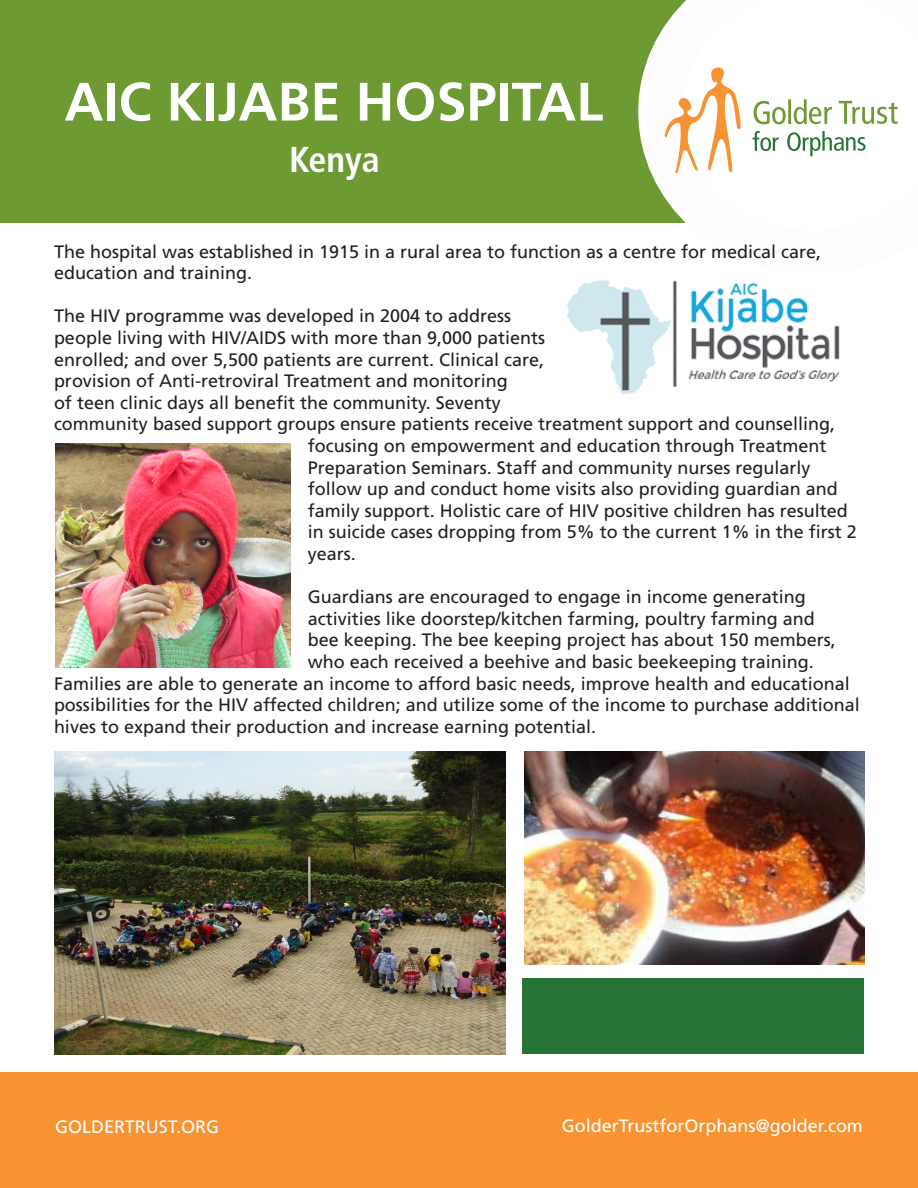
<style>
.page{position:relative;width:918px;height:1188px;background:#fff}
.page>*{position:absolute;margin:0;border:0;box-sizing:border-box;transform-origin:0 0}
.t1{font:700 54px "Frutiger LT Std";color:#fff}
.t2{font:700 condensed 36px "Frutiger LT Std";color:#fff}
.t3{font:18px/21.6px "Frutiger LT Std";color:#231f20}
.t4{font:18px "Frutiger LT Std";color:#fff}
</style>
<div class="page">
<div style="left:0;top:1073px;width:918px;height:115px;background:#f79332"></div>
<div style="left:0;top:0;width:918px;height:222px;background:#6e9a34"></div>
<svg style="left:638px;top:0;width:280px;height:223px;background:#f4f6ef"></svg>
<svg style="left:665px;top:68px;width:76px;height:105px;background:#fce2ca"></svg>
<svg style="left:754px;top:101px;width:32px;height:23px"></svg>
<hr style="left:788px;top:99px;width:3px;height:25px;background:#6e9a34">
<svg style="left:794px;top:99px;width:38px;height:25px"></svg>
<svg style="left:839px;top:101px;width:59px;height:23px"></svg>
<svg style="left:753px;top:131px;width:26px;height:20px"></svg>
<svg style="left:787px;top:131px;width:79px;height:25px;background:#c9dccc"></svg>
<img style="left:567px;top:280px;width:273px;height:115px">
<img style="left:56px;top:444px;width:235px;height:224px">
<img style="left:524px;top:752px;width:340px;height:212px">
<img style="left:54px;top:752px;width:451px;height:302px">
<div style="left:523px;top:978px;width:341px;height:76px;background:#267434"></div>
<p class="t1" style="left:64px;top:70px;width:540px">AIC KIJABE HOSPITAL</p>
<p class="t2" style="left:289px;top:138px;width:92px">Kenya</p>
<p class="t3" style="left:54px;top:241px;width:769px">The hospital was established in 1915 in a rural area to function as a centre for medical care, education and training.</p>
<p class="t3" style="left:54px;top:305px;width:459px">The HIV programme was developed in 2004 to address</p>
<p class="t3" style="left:54px;top:327px;width:493px">people living with HIV/AIDS with more than 9,000 patients</p>
<p class="t3" style="left:54px;top:349px;width:492px">enrolled; and over 5,500 patients are current. Clinical care,</p>
<p class="t3" style="left:54px;top:370px;width:455px">provision of Anti-retroviral Treatment and monitoring</p>
<p class="t3" style="left:54px;top:392px;width:448px">of teen clinic days all benefit the community. Seventy</p>
<p class="t3" style="left:54px;top:413px;width:783px">community based support groups ensure patients receive treatment support and counselling,</p>
<p class="t3" style="left:308px;top:435px;width:520px">focusing on empowerment and education through Treatment</p>
<p class="t3" style="left:308px;top:457px;width:504px">Preparation Seminars. Staff and community nurses regularly</p>
<p class="t3" style="left:308px;top:478px;width:532px">follow up and conduct home visits also providing guardian and</p>
<p class="t3" style="left:308px;top:500px;width:542px">family support. Holistic care of HIV positive children has resulted</p>
<p class="t3" style="left:308px;top:521px;width:551px">in suicide cases dropping from 5% to the current 1% in the first 2</p>
<p class="t3" style="left:308px;top:543px;width:50px">years.</p>
<p class="t3" style="left:308px;top:586px;width:500px">Guardians are encouraged to engage in income generating</p>
<p class="t3" style="left:308px;top:608px;width:509px">activities like doorstep/kitchen farming, poultry farming and</p>
<p class="t3" style="left:308px;top:629px;width:530px">bee keeping. The bee keeping project has about 150 members,</p>
<p class="t3" style="left:308px;top:651px;width:508px">who each received a beehive and basic beekeeping training.</p>
<p class="t3" style="left:54px;top:673px;width:797px">Families are able to generate an income to afford basic needs, improve health and educational</p>
<p class="t3" style="left:54px;top:694px;width:807px">possibilities for the HIV affected children; and utilize some of the income to purchase additional</p>
<p class="t3" style="left:54px;top:716px;width:544px">hives to expand their production and increase earning potential.</p>
<p class="t4" style="left:55px;top:1116px;width:166px">GOLDERTRUST.ORG</p>
<p class="t4" style="left:562px;top:1115px;width:303px">GolderTrustforOrphans@golder.com</p>
</div>
